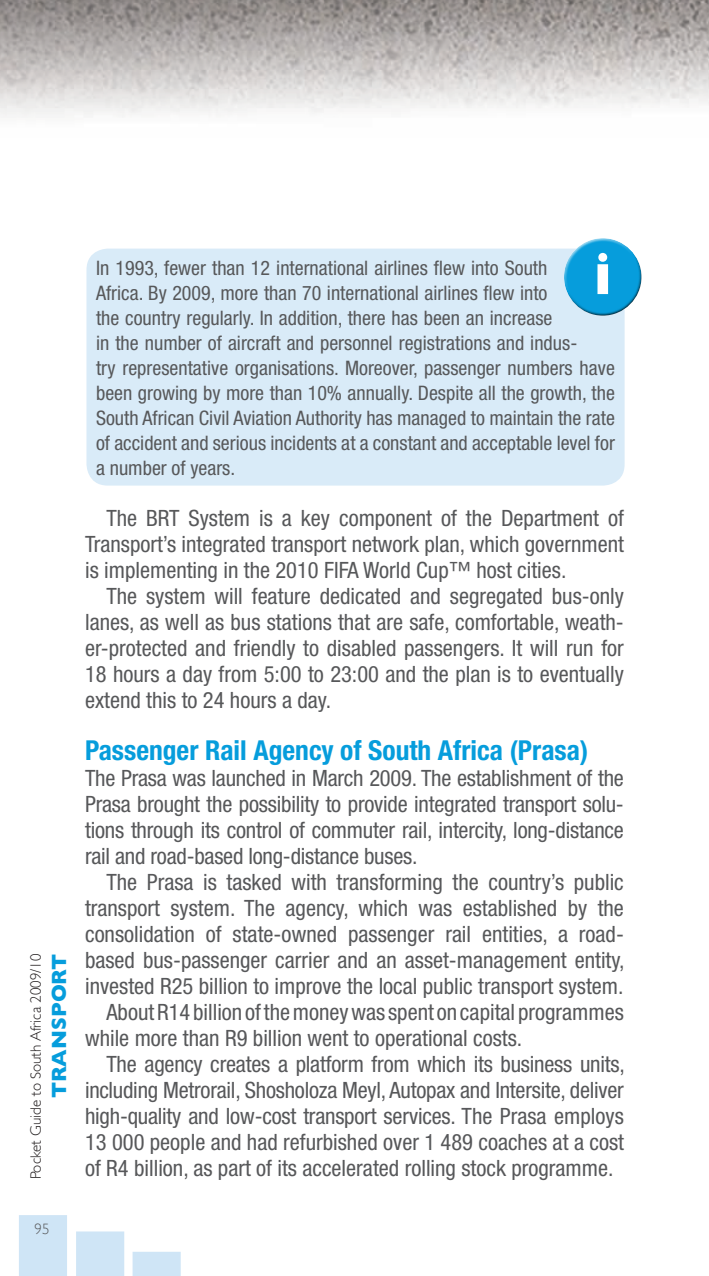
<style>
.page{position:relative;width:709px;height:1276px;background:#fff}
.page>*{position:absolute;margin:0;border:0;box-sizing:border-box;transform-origin:0 0}
.t1{font:700 60px "Gill Sans";color:#fff}
.HEADING_2{font:700 condensed 27.5px "Helvetica Neue";color:#069ddc}
.BODYTEXT{font:condensed 22.5px/26px "Helvetica Neue";color:#57585a;text-align:justify}
.t2{font:700 21px "Gill Sans";color:#069ddc}
.INFO_BOX_TEXT{font:condensed 20px/25px "Helvetica Neue";color:#57585a}
.t3{font:300 15px "Gill Sans";color:#231f20}
.t4{font:300 15px "Gill Sans";color:#57585a}
</style>
<div class="page">
<svg style="left:19px;top:1215px;width:162px;height:61px"></svg>
<img style="left:0;top:0;width:709px;height:117px">
<div style="left:86px;top:249px;width:538px;height:236px;background:#d9ebf8;border-radius:21px"></div>
<div style="left:562px;top:237px;width:83px;height:83px;background:#231f20;opacity:.75"></div>
<p class="t3" style="left:27px;top:1179px;width:227px;rotate:-90deg">Pocket Guide to South Africa 2009/10</p>
<p class="t2" style="left:47px;top:1098px;width:146px;rotate:-90deg">TRANSPORT</p>
<p class="t4" style="left:35px;top:1220px;width:17px">95</p>
<p class="t1" style="left:593px;top:239px;width:20px">i</p>
<p class="INFO_BOX_TEXT" style="left:96px;top:255px;width:520px">In 1993, fewer than 12 international airlines flew into South<br>Africa. By 2009, more than 70 international airlines flew into<br>the country regularly. In addition, there has been an increase<br>in the number of aircraft and personnel registrations and indus-<br>try representative organisations. Moreover, passenger numbers have been growing by more than 10% annually. Despite all the growth, the South African Civil Aviation Authority has managed to maintain the rate of accident and serious incidents at a constant and acceptable level for a number of years.</p>
<p class="BODYTEXT" style="left:85px;top:505px;width:540px;text-indent:21px">The BRT System is a key component of the Department of Transport’s integrated transport network plan, which government is implementing in the 2010 FIFA World Cup™ host cities.</p>
<p class="BODYTEXT" style="left:85px;top:583px;width:540px;text-indent:21px">The system will feature dedicated and segregated bus-only lanes, as well as bus stations that are safe, comfortable, weath&shy;er-protected and friendly to disabled passengers. It will run for 18 hours a day from 5:00 to 23:00 and the plan is to eventually extend this to 24 hours a day.</p>
<p class="HEADING_2" style="left:85px;top:733px;width:504px">Passenger Rail Agency of South Africa (Prasa)</p>
<p class="BODYTEXT" style="left:85px;top:765px;width:540px">The Prasa was launched in March 2009. The establishment of the Prasa brought the possibility to provide integrated transport solu&shy;tions through its control of commuter rail, intercity, long-distance rail and road-based long-distance buses.</p>
<p class="BODYTEXT" style="left:85px;top:869px;width:541px;text-indent:21px">The Prasa is tasked with transforming the country’s public transport system. The agency, which was established by the consolidation of state-owned passenger rail entities, a road&shy;based bus-passenger carrier and an asset-management entity, invested R25 billion to improve the local public transport system.</p>
<p class="BODYTEXT" style="left:85px;top:999px;width:540px;text-indent:21px">About R14 billion of the money was spent on capital programmes while more than R9 billion went to operational costs.</p>
<p class="BODYTEXT" style="left:85px;top:1051px;width:541px;text-indent:21px">The agency creates a platform from which its business units, including Metrorail, Shosholoza Meyl, Autopax and Intersite, deliver high-quality and low-cost transport services. The Prasa employs 13 000 people and had refurbished over 1 489 coaches at a cost of R4 billion, as part of its accelerated rolling stock programme.</p>
</div>
